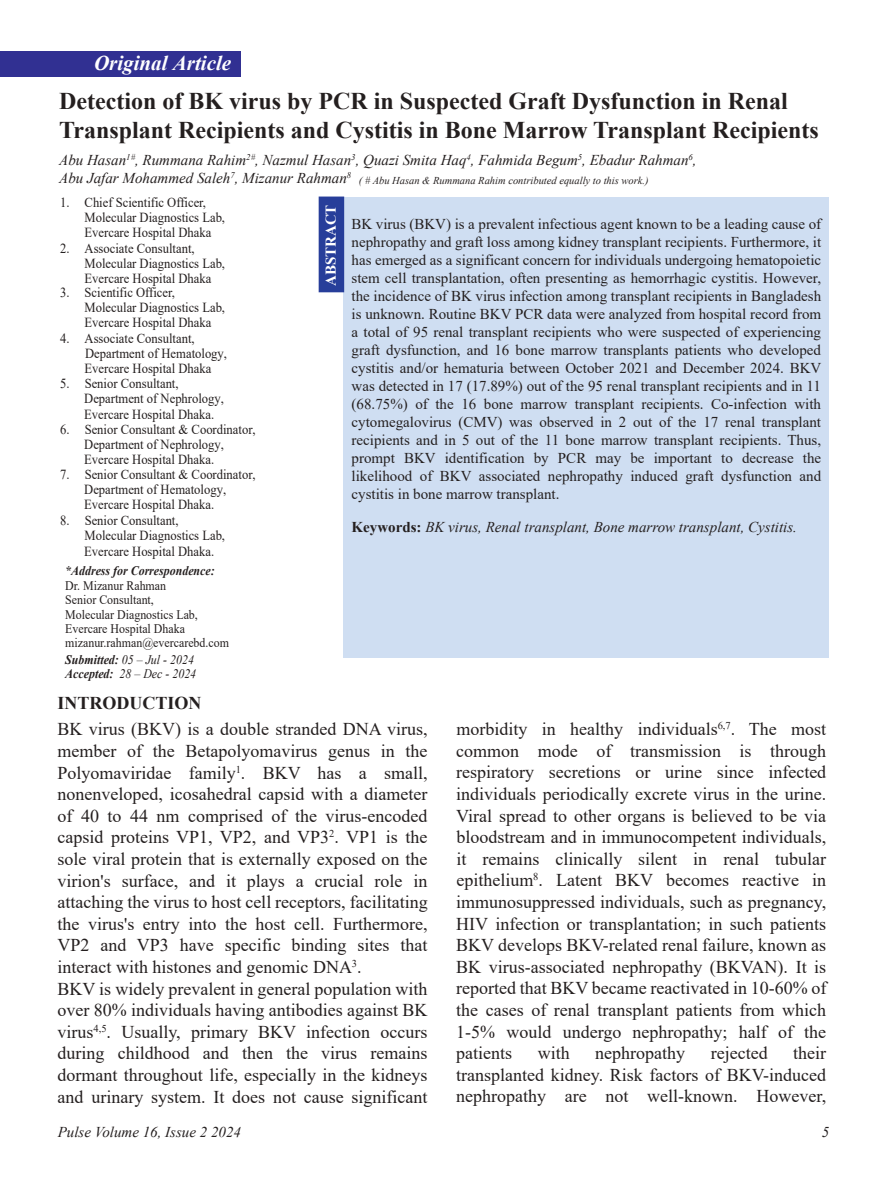
<style>
.page{position:relative;width:891px;height:1188px;background:#fff}
.page>*{position:absolute;margin:0;border:0;box-sizing:border-box;transform-origin:0 0}
.t1{font:700 24px/28.8px "Times New Roman";color:#241f1f}
.t2{font:italic 700 21px "Times New Roman";color:#fff}
.t3{font:18px/21.6px "Times New Roman";color:#241f1f;text-align:justify}
.t4{font:700 18px "Times New Roman";color:#241f1f}
.t5{font:15px/18px "Times New Roman";color:#241f1f;text-align:justify}
.t6{font:italic 15px/18px "Times New Roman";color:#241f1f}
.t7{font:700 15px "Times New Roman";color:#fff}
.t8{font:13.8px/15.1px "Times New Roman";color:#241f1f;scale:.91 1}
.t9{font:13.05px/14.4px "Times New Roman";color:#241f1f;scale:.91 1}
.t10{font:italic 13.05px/14.4px "Times New Roman";color:#241f1f;scale:.91 1}
.t11{font:italic 700 13.05px "Times New Roman";color:#241f1f;scale:.91 1}
.t12{font:italic 10.5px "Times New Roman";color:#241f1f}
.s1{font-weight:700;font-style:normal}
.s2{font-weight:700}
</style>
<div class="page">
<div style="left:0;top:51px;width:241px;height:25px;background:#313092"></div>
<div style="left:343px;top:197px;width:486px;height:461px;background:#cfdef2"></div>
<div style="left:319px;top:197px;width:25px;height:95px;background:#273e9a"></div>
<p class="t2" style="left:94px;top:48px;width:139px">Original Article</p>
<h1 class="t1" style="left:59px;top:86px;width:761px">Detection of BK virus by PCR in Suspected Graft Dysfunction in Renal<br>Transplant Recipients and Cystitis in Bone Marrow Transplant Recipients</h1>
<p class="t6" style="left:59px;top:151px;width:639px">Abu Hasan<sup>1#</sup>, Rummana Rahim<sup>2#</sup>, Nazmul Hasan<sup>3</sup>, Quazi Smita Haq<sup>4</sup>, Fahmida Begum<sup>5</sup>, Ebadur Rahman<sup>6</sup>,<br>Abu Jafar Mohammed Saleh<sup>7</sup>, Mizanur Rahman<sup>8</sup></p>
<p class="t8" style="left:85px;top:194px;width:156px;text-indent:-24px">1. Chief Scientific Officer,<br>Molecular Diagnostics Lab,<br>Evercare Hospital Dhaka</p>
<p class="t8" style="left:85px;top:240px;width:156px;text-indent:-24px">2. Associate Consultant,<br>Molecular Diagnostics Lab,<br>Evercare Hospital Dhaka</p>
<p class="t8" style="left:85px;top:284px;width:156px;text-indent:-24px">3. Scientific Officer,<br>Molecular Diagnostics Lab,<br>Evercare Hospital Dhaka</p>
<p class="t8" style="left:85px;top:330px;width:158px;text-indent:-24px">4. Associate Consultant,<br>Department of Hematology,<br>Evercare Hospital Dhaka</p>
<p class="t8" style="left:84px;top:376px;width:155px;text-indent:-24px">5. Senior Consultant,<br>Department of Nephrology,<br>Evercare Hospital Dhaka.</p>
<p class="t8" style="left:84px;top:421px;width:190px;text-indent:-24px">6. Senior Consultant &amp; Coordinator,<br>Department of Nephrology,<br>Evercare Hospital Dhaka.</p>
<p class="t8" style="left:84px;top:466px;width:190px;text-indent:-24px">7. Senior Consultant &amp; Coordinator,<br>Department of Hematology,<br>Evercare Hospital Dhaka.</p>
<p class="t8" style="left:84px;top:513px;width:156px;text-indent:-24px">8. Senior Consultant,<br>Molecular Diagnostics Lab,<br>Evercare Hospital Dhaka.</p>
<p class="t12" style="left:359px;top:173px;width:291px">( # Abu Hasan &amp; Rummana Rahim contributed equally to this work.)</p>
<p class="t7" style="left:320px;top:286px;width:83px;rotate:-90deg">ABSTRACT</p>
<p class="t5" style="left:352px;top:214px;width:471px">BK virus (BKV) is a prevalent infectious agent known to be a leading cause of nephropathy and graft loss among kidney transplant recipients. Furthermore, it has emerged as a significant concern for individuals undergoing hematopoietic stem cell transplantation, often presenting as hemorrhagic cystitis. However, the incidence of BK virus infection among transplant recipients in Bangladesh is unknown. Routine BKV PCR data were analyzed from hospital record from a total of 95 renal transplant recipients who were suspected of experiencing graft dysfunction, and 16 bone marrow transplants patients who developed cystitis and/or hematuria between October 2021 and December 2024. BKV was detected in 17 (17.89%) out of the 95 renal transplant recipients and in 11 (68.75%) of the 16 bone marrow transplant recipients. Co-infection with cytomegalovirus (CMV) was observed in 2 out of the 17 renal transplant recipients and in 5 out of the 11 bone marrow transplant recipients. Thus, prompt BKV identification by PCR may be important to decrease the likelihood of BKV associated nephropathy induced graft dysfunction and cystitis in bone marrow transplant.</p>
<p class="t6" style="left:352px;top:517px;width:447px"><span class="s1">Keywords:</span> BK virus, Renal transplant, Bone marrow transplant, Cystitis.</p>
<p class="t11" style="left:65px;top:562px;width:166px">*Address for Correspondence:</p>
<p class="t9" style="left:65px;top:578px;width:181px">Dr. Mizanur Rahman<br>Senior Consultant,<br>Molecular Diagnostics Lab,<br>Evercare Hospital Dhaka mizanur.rahman@evercarebd.com</p>
<p class="t10" style="left:65px;top:652px;width:145px"><span class="s2">Submitted:</span> 05 – Jul - 2024<br><span class="s2">Accepted:</span> 28 – Dec - 2024</p>
<p class="t4" style="left:58px;top:690px;width:146px">INTRODUCTION</p>
<p class="t3" style="left:58px;top:718px;width:372px;text-align:left">BK virus (BKV) is a double stranded DNA virus, member of the Betapolyomavirus genus in the Polyomaviridae family<sup>1</sup>. BKV has a small, nonenveloped, icosahedral capsid with a diameter of 40 to 44 nm comprised of the virus-encoded capsid proteins VP1, VP2, and VP3<sup>2</sup>. VP1 is the sole viral protein that is externally exposed on the virion's surface, and it plays a crucial role in attaching the virus to host cell receptors, facilitating the virus's entry into the host cell. Furthermore, VP2 and VP3 have specific binding sites that interact with histones and genomic DNA<sup>3</sup>.<br>BKV is widely prevalent in general population with over 80% individuals having antibodies against BK virus<sup>4,5</sup>. Usually, primary BKV infection occurs during childhood and then the virus remains dormant throughout life, especially in the kidneys and urinary system. It does not cause significant</p>
<p class="t3" style="left:456px;top:718px;width:372px">morbidity in healthy individuals<sup>6,7</sup>. The most common mode of transmission is through respiratory secretions or urine since infected individuals periodically excrete virus in the urine.<br>Viral spread to other organs is believed to be via bloodstream and in immunocompetent individuals, it remains clinically silent in renal tubular epithelium<sup>8</sup>. Latent BKV becomes reactive in immunosuppressed individuals, such as pregnancy, HIV infection or transplantation; in such patients BKV develops BKV-related renal failure, known as BK virus-associated nephropathy (BKVAN). It is reported that BKV became reactivated in 10-60% of the cases of renal transplant patients from which 1-5% would undergo nephropathy; half of the patients</p>
<p class="t3" style="left:538px;top:1042px;width:34px">with</p>
<p class="t3" style="left:595px;top:1042px;width:91px">nephropathy</p>
<p class="t3" style="left:711px;top:1042px;width:58px">rejected</p>
<p class="t3" style="left:456px;top:1042px;width:372px;text-indent:337px">their transplanted kidney. Risk factors of BKV-induced nephropathy are not well-known. However,</p>
<p class="t6" style="left:58px;top:1122px;width:185px">Pulse Volume 16, Issue 2 2024</p>
<p class="t6" style="left:822px;top:1122px;width:9px">5</p>
</div>
